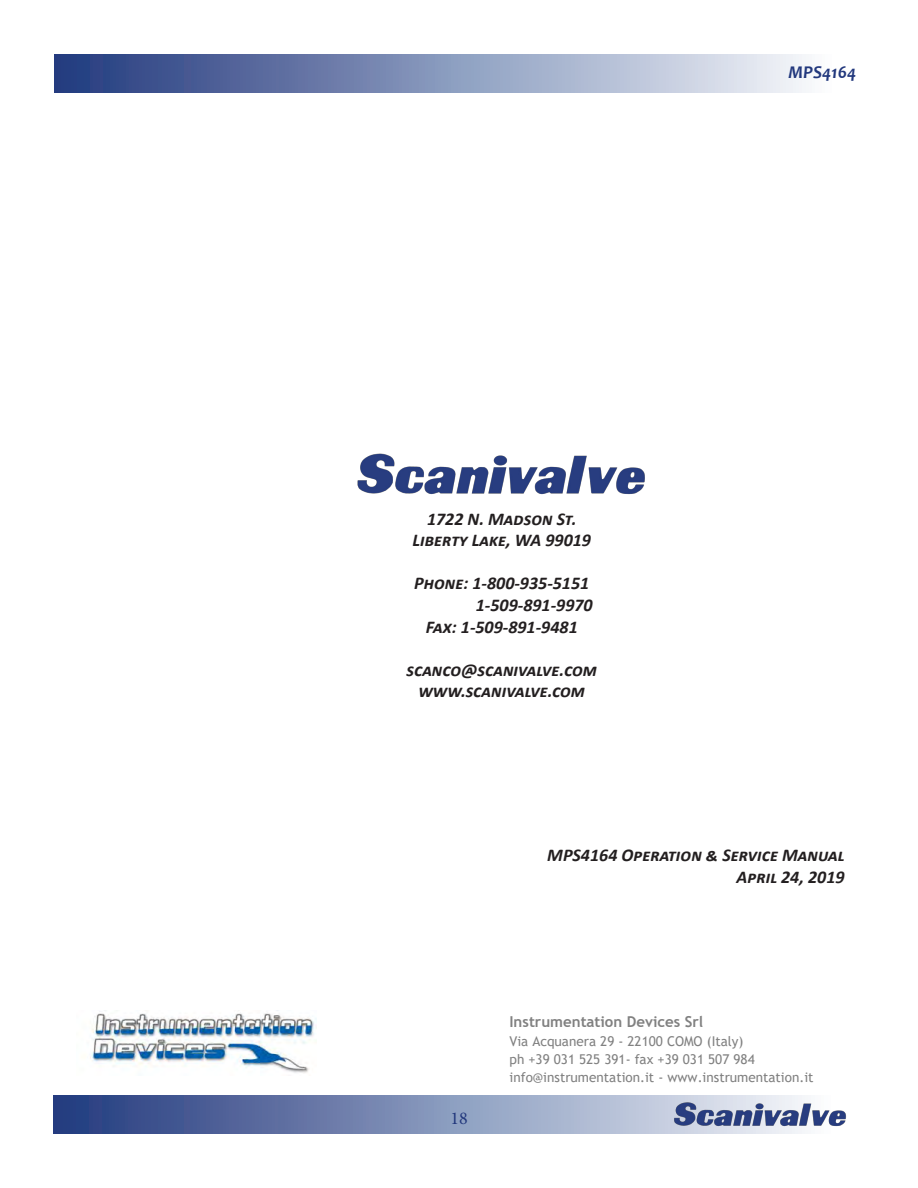
<style>
.page{position:relative;width:918px;height:1188px;background:#fff}
.page>*{position:absolute;margin:0;border:0;box-sizing:border-box;transform-origin:0 0}
.t1{font:italic 700 18px "Calibri";color:#231f20}
.t2{font:italic 700 18px "Candara";color:#22387d}
.t3{font:18px "Minion Pro";color:#22387d}
.t4{font:700 15px "Trebuchet MS";color:#818181}
.t5{font:13.5px/18px "Trebuchet MS";color:#818181}
</style>
<div class="page">
<div style="left:53px;top:1095px;width:810px;height:39px;background:linear-gradient(to right,#1f387d,#fff)"></div>
<img style="left:673px;top:1100px;width:175px;height:33px">
<div style="left:54px;top:54px;width:810px;height:39px;background:linear-gradient(to right,#1f387d,#fff)"></div>
<img style="left:357px;top:453px;width:288px;height:42px">
<img style="left:90px;top:1013px;width:227px;height:60px">
<p class="t1" style="left:427px;top:506px;width:151px">1722 N. Madson St.</p>
<p class="t1" style="left:412px;top:527px;width:180px">Liberty Lake, WA 99019</p>
<p class="t1" style="left:414px;top:571px;width:177px">Phone: 1-800-935-5151</p>
<p class="t1" style="left:476px;top:592px;width:118px">1-509-891-9970</p>
<p class="t1" style="left:426px;top:614px;width:154px">Fax: 1-509-891-9481</p>
<p class="t1" style="left:407px;top:657px;width:192px">scanco@scanivalve.com</p>
<p class="t1" style="left:418px;top:679px;width:168px">www.scanivalve.com</p>
<p class="t2" style="left:788px;top:61px;width:70px">MPS4164</p>
<p class="t1" style="left:547px;top:843px;width:299px">MPS4164 Operation &amp; Service Manual</p>
<p class="t1" style="left:737px;top:864px;width:110px">April 24, 2019</p>
<p class="t3" style="left:450px;top:1106px;width:19px">18</p>
<p class="t4" style="left:509px;top:1013px;width:195px">Instrumentation Devices Srl</p>
<p class="t5" style="left:509px;top:1032px;width:306px">Via Acquanera 29 - 22100 COMO (Italy)<br>ph +39 031 525 391- fax +39 031 507 984 info@instrumentation.it - www.instrumentation.it</p>
</div>
